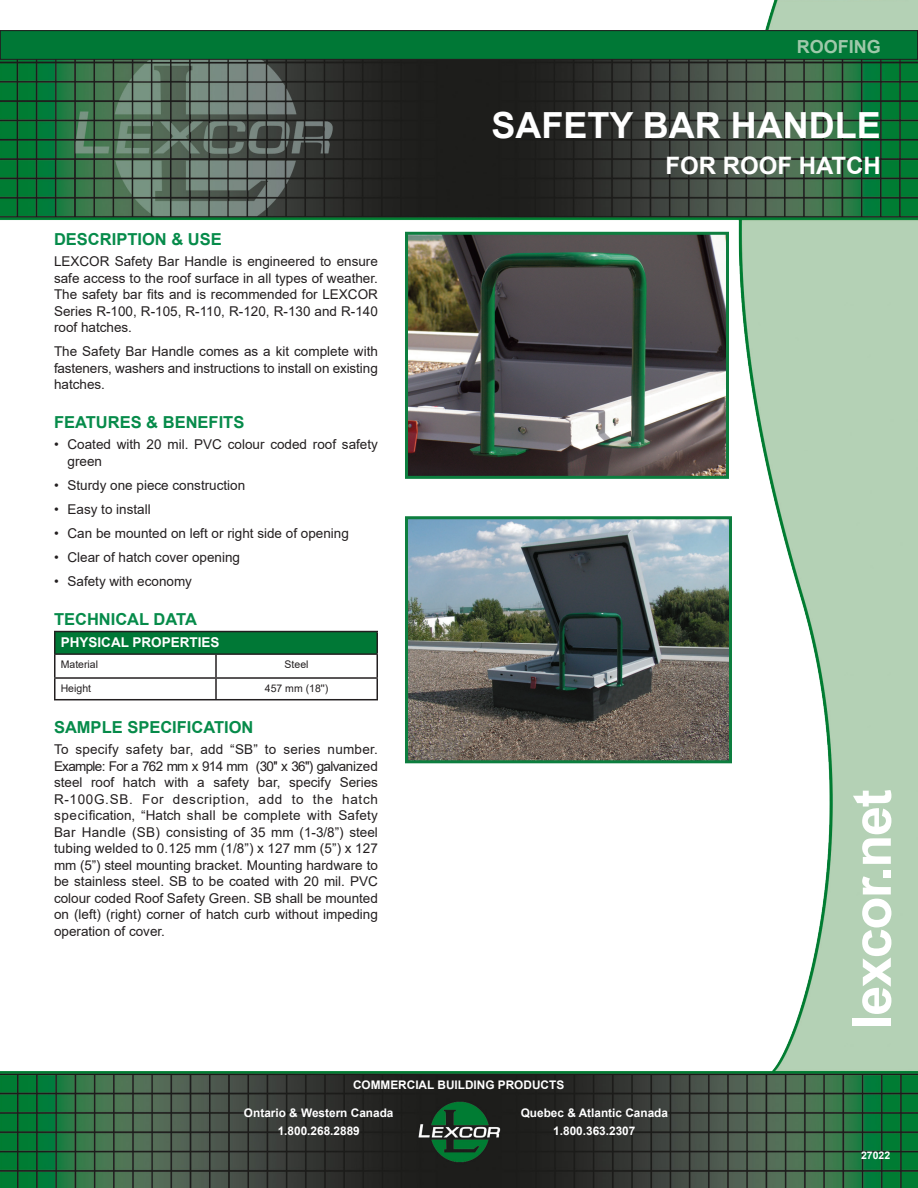
<style>
.page{position:relative;width:918px;height:1188px;background:#fff}
.page>*{position:absolute;margin:0;border:0;box-sizing:border-box;transform-origin:0 0}
.t1{font:700 54px "Arial";letter-spacing:-.025em;color:#fff}
.t2{font:700 36px "Arial";color:#fff}
.t3{font:700 24px "Arial";color:#fff}
.t4{font:700 18px "Arial";color:#9fc8aa}
.t5{font:700 16.5px "Arial";color:#068b4a}
.t6{font:13.5px/16.5px "Arial";color:#231f20;text-align:justify}
.t7{font:700 13.5px "Arial";color:#fff}
.t8{font:700 11.85px "Arial";color:#fff}
.t9{font:10.5px "Arial";color:#231f20}
.t10{font:700 10.5px "Arial";color:#fff}
</style>
<div class="page">
<img style="left:0;top:0;width:918px;height:1188px">
<div style="left:0;top:31px;width:918px;height:28px;background:#007836"></div>
<div style="left:0;top:30px;width:918px;height:30px;border:1px solid #231f20"></div>
<div style="left:55px;top:632px;width:322px;height:22px;background:#007836"></div>
<hr style="left:54px;top:655px;width:2px;height:22px;background:#231f20">
<hr style="left:215px;top:655px;width:2px;height:22px;background:#231f20">
<hr style="left:376px;top:655px;width:2px;height:22px;background:#231f20">
<hr style="left:54px;top:677px;width:162px;height:2px;background:#231f20">
<hr style="left:54px;top:679px;width:2px;height:20px;background:#231f20">
<hr style="left:216px;top:677px;width:162px;height:2px;background:#231f20">
<hr style="left:215px;top:679px;width:2px;height:20px;background:#231f20">
<hr style="left:376px;top:679px;width:2px;height:20px;background:#231f20">
<hr style="left:54px;top:699px;width:162px;height:1px;background:#231f20">
<hr style="left:216px;top:699px;width:162px;height:1px;background:#231f20">
<hr style="left:54px;top:631px;width:162px;height:1px;background:#231f20">
<hr style="left:54px;top:632px;width:2px;height:21px;background:#231f20">
<hr style="left:216px;top:631px;width:162px;height:1px;background:#231f20">
<hr style="left:376px;top:632px;width:2px;height:21px;background:#231f20">
<hr style="left:54px;top:653px;width:162px;height:2px;background:#231f20">
<hr style="left:216px;top:653px;width:162px;height:2px;background:#231f20">
<img style="left:409px;top:236px;width:316px;height:239px">
<div style="left:405px;top:232px;width:324px;height:247px;border:3px solid #0d7e3f"></div>
<img style="left:409px;top:520px;width:319px;height:239px">
<div style="left:405px;top:516px;width:327px;height:247px;border:3px solid #0d7e3f"></div>
<p class="t4" style="left:797px;top:34px;width:86px">ROOFING</p>
<p class="t5" style="left:54px;top:228px;width:169px">DESCRIPTION &amp; USE</p>
<p class="t6" style="left:54px;top:253px;width:326px">LEXCOR Safety Bar Handle is engineered to ensure safe access to the roof surface in all types of weather.<br>The safety bar fits and is recommended for LEXCOR Series R-100, R-105, R-110, R-120, R-130 and R-140 roof hatches.</p>
<p class="t6" style="left:54px;top:343px;width:325px">The Safety Bar Handle comes as a kit complete with fasteners, washers and instructions to install on existing hatches.</p>
<p class="t5" style="left:54px;top:411px;width:192px">FEATURES &amp; BENEFITS</p>
<p class="t6" style="left:68px;top:436px;width:312px;text-indent:-14px">• Coated with 20 mil. PVC colour coded roof safety green</p>
<p class="t6" style="left:54px;top:477px;width:193px">• Sturdy one piece construction</p>
<p class="t6" style="left:54px;top:501px;width:98px">• Easy to install</p>
<p class="t6" style="left:54px;top:525px;width:296px">• Can be mounted on left or right side of opening</p>
<p class="t6" style="left:54px;top:549px;width:188px">• Clear of hatch cover opening</p>
<p class="t6" style="left:54px;top:573px;width:140px">• Safety with economy</p>
<p class="t5" style="left:54px;top:607px;width:144px">TECHNICAL DATA</p>
<p class="t7" style="left:61px;top:633px;width:160px">PHYSICAL PROPERTIES</p>
<p class="t9" style="left:61px;top:657px;width:39px">Material</p>
<p class="t9" style="left:285px;top:657px;width:25px">Steel</p>
<p class="t9" style="left:61px;top:681px;width:32px">Height</p>
<p class="t9" style="left:265px;top:681px;width:65px">457 mm (18'')</p>
<p class="t5" style="left:54px;top:716px;width:201px">SAMPLE SPECIFICATION</p>
<p class="t6" style="left:54px;top:741px;width:326px">To specify safety bar, add “SB” to series number.<br>Example: For a 762 mm x 914 mm (30'' x 36'') galvanized steel roof hatch with a safety bar, specify Series R-100G.SB. For description, add to the hatch specification, “Hatch shall be complete with Safety Bar Handle (SB) consisting of 35 mm (1-3/8”) steel tubing welded to 0.125 mm (1/8”) x 127 mm (5”) x 127 mm (5”) steel mounting bracket. Mounting hardware to be stainless steel. SB to be coated with 20 mil. PVC colour coded Roof Safety Green. SB shall be mounted on (left) (right) corner of hatch curb without impeding operation of cover.</p>
<p class="t2" style="left:492px;top:100px;width:391px">SAFETY BAR HANDLE</p>
<p class="t3" style="left:665px;top:149px;width:217px">FOR ROOF HATCH</p>
<p class="t1" style="left:834px;top:1029px;width:241px;rotate:-90deg">lexcor.net</p>
<p class="t8" style="left:353px;top:1076px;width:213px">COMMERCIAL BUILDING PRODUCTS</p>
<p class="t8" style="left:244px;top:1104px;width:151px">Ontario &amp; Western Canada</p>
<p class="t8" style="left:278px;top:1122px;width:84px">1.800.268.2889</p>
<p class="t8" style="left:521px;top:1104px;width:149px">Quebec &amp; Atlantic Canada</p>
<p class="t8" style="left:553px;top:1122px;width:84px">1.800.363.2307</p>
<p class="t10" style="left:861px;top:1148px;width:31px">27022</p>
</div>
